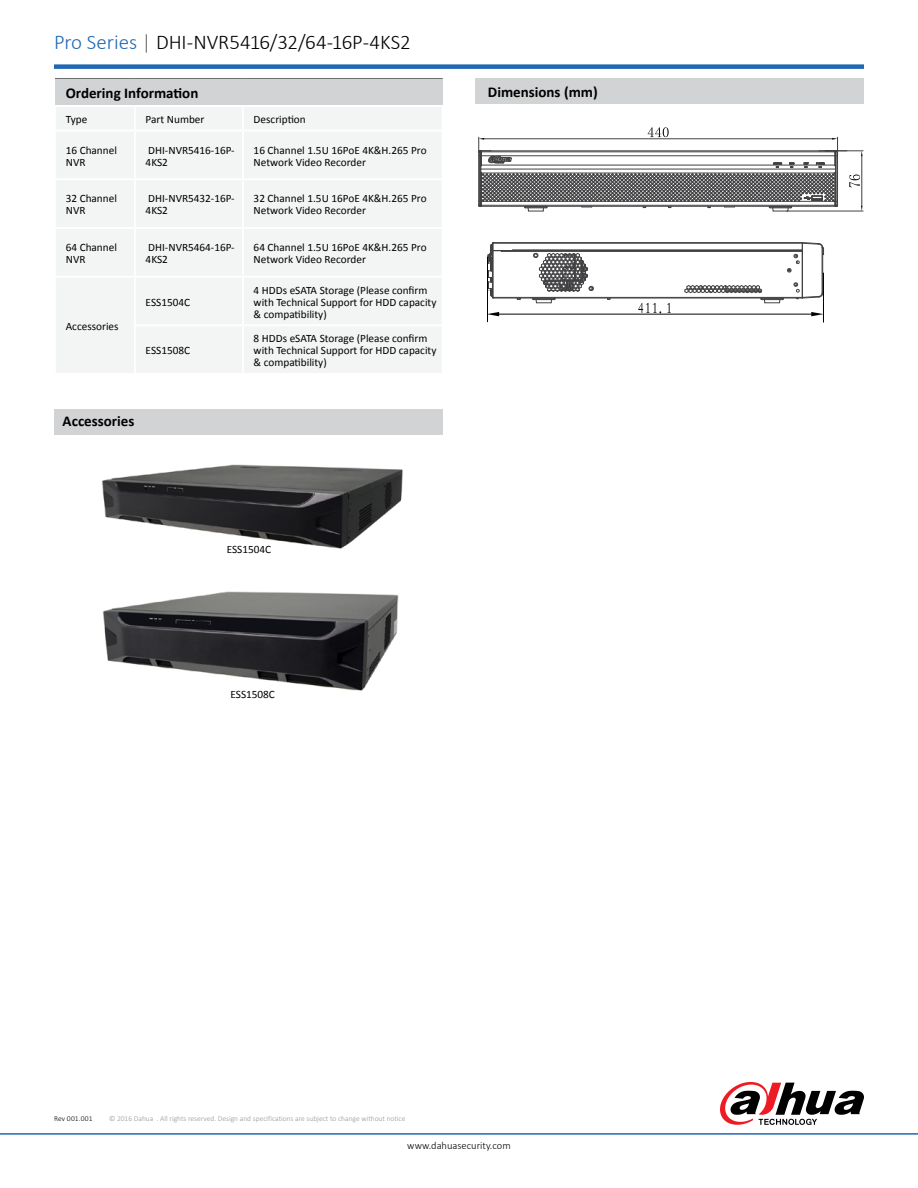
<style>
.page{position:relative;width:918px;height:1188px;background:#fff}
.page>*{position:absolute;margin:0;border:0;box-sizing:border-box;transform-origin:0 0}
.t1{font:300 21px "Calibri";letter-spacing:-.005em;color:#000}
.t2{font:700 15px "Calibri";color:#000}
.t3{font:11.25px/12px "Calibri";color:#000}
.t4{font:300 10.5px "Calibri";color:#000}
.t5{font:300 7.5px "Calibri";color:#939598}
.t6{font:300 7.5px "Calibri";letter-spacing:.015em;color:#000}
.s1{color:#2068b3}
.s2{color:#626466}
</style>
<div class="page">
<hr style="left:0;top:1133px;width:918px;height:2px;background:#2068b3">
<div style="left:54px;top:64px;width:810px;height:5px;background:#2068b3"></div>
<div style="left:55px;top:78px;width:388px;height:28px;background:#d1d3d4"></div>
<div style="left:56px;top:107px;width:385px;height:266px;background:#f3f4f4"></div>
<div style="left:56px;top:180px;width:385px;height:96px;background:#f3f4f4"></div>
<hr style="left:55px;top:78px;width:80px;height:1px;background:#6d6e71">
<hr style="left:135px;top:78px;width:108px;height:1px;background:#6d6e71">
<hr style="left:243px;top:78px;width:200px;height:1px;background:#6d6e71">
<hr style="left:54px;top:105px;width:81px;height:2px;background:#fff">
<hr style="left:54px;top:130px;width:81px;height:2px;background:#fff">
<hr style="left:54px;top:178px;width:81px;height:2px;background:#fff">
<hr style="left:54px;top:227px;width:81px;height:2px;background:#fff">
<hr style="left:135px;top:105px;width:108px;height:2px;background:#fff">
<hr style="left:134px;top:107px;width:2px;height:23px;background:#fff">
<hr style="left:243px;top:105px;width:201px;height:2px;background:#fff">
<hr style="left:242px;top:107px;width:2px;height:23px;background:#fff">
<hr style="left:135px;top:130px;width:108px;height:2px;background:#fff">
<hr style="left:134px;top:132px;width:2px;height:46px;background:#fff">
<hr style="left:135px;top:178px;width:108px;height:2px;background:#fff">
<hr style="left:134px;top:180px;width:2px;height:47px;background:#fff">
<hr style="left:135px;top:227px;width:108px;height:2px;background:#fff">
<hr style="left:134px;top:229px;width:2px;height:47px;background:#fff">
<hr style="left:243px;top:130px;width:201px;height:2px;background:#fff">
<hr style="left:242px;top:132px;width:2px;height:46px;background:#fff">
<hr style="left:243px;top:178px;width:201px;height:2px;background:#fff">
<hr style="left:242px;top:180px;width:2px;height:47px;background:#fff">
<hr style="left:243px;top:227px;width:201px;height:2px;background:#fff">
<hr style="left:242px;top:229px;width:2px;height:47px;background:#fff">
<hr style="left:135px;top:276px;width:108px;height:2px;background:#fff">
<hr style="left:134px;top:278px;width:2px;height:46px;background:#fff">
<hr style="left:243px;top:276px;width:201px;height:2px;background:#fff">
<hr style="left:242px;top:278px;width:2px;height:46px;background:#fff">
<hr style="left:134px;top:324px;width:109px;height:2px;background:#fff">
<hr style="left:134px;top:326px;width:2px;height:47px;background:#fff">
<hr style="left:243px;top:324px;width:201px;height:2px;background:#fff">
<hr style="left:242px;top:326px;width:2px;height:47px;background:#fff">
<hr style="left:54px;top:276px;width:81px;height:2px;background:#fff">
<svg style="left:720px;top:1082px;width:144px;height:43px"></svg>
<img style="left:102px;top:464px;width:301px;height:85px">
<hr style="left:493px;top:298px;width:309px;height:1px;background:#414042">
<hr style="left:493px;top:297px;width:309px;height:1px;background:#414042">
<hr style="left:502px;top:251px;width:300px;height:1px;background:#414042">
<hr style="left:492px;top:250px;width:310px;height:1px;background:#414042">
<hr style="left:493px;top:243px;width:309px;height:1px;background:#414042">
<hr style="left:493px;top:242px;width:309px;height:1px;background:#414042">
<hr style="left:802px;top:243px;width:1px;height:55px;background:#414042">
<hr style="left:822px;top:248px;width:1px;height:45px;background:#414042">
<svg style="left:532px;top:298px;width:24px;height:6px"></svg>
<svg style="left:794px;top:282px;width:29px;height:17px"></svg>
<svg style="left:787px;top:242px;width:37px;height:31px"></svg>
<svg style="left:685px;top:285px;width:99px;height:19px"></svg>
<svg style="left:533px;top:253px;width:61px;height:39px"></svg>
<svg style="left:487px;top:242px;width:16px;height:56px"></svg>
<svg style="left:478px;top:127px;width:385px;height:85px"></svg>
<hr style="left:823px;top:273px;width:1px;height:49px;background:#000">
<hr style="left:487px;top:257px;width:1px;height:65px;background:#000">
<hr style="left:499px;top:314px;width:312px;height:1px;background:#000">
<svg style="left:811px;top:312px;width:12px;height:4px"></svg>
<svg style="left:488px;top:312px;width:11px;height:4px"></svg>
<svg style="left:638px;top:303px;width:23px;height:10px"></svg>
<svg style="left:667px;top:303px;width:4px;height:10px"></svg>
<div style="left:54px;top:409px;width:388px;height:25px;background:#d1d3d4"></div>
<div style="left:476px;top:78px;width:388px;height:26px;background:#d1d3d4"></div>
<img style="left:103px;top:591px;width:296px;height:100px">
<h1 class="t1" style="left:54px;top:29px;width:358px"><span class="s1">Pro Series</span> <span class="s2">|</span> DHI-NVR5416/32/64-16P-4KS2</h1>
<h2 class="t2" style="left:66px;top:84px;width:134px">Ordering Information</h2>
<p class="t3" style="left:66px;top:113px;width:23px">Type</p>
<p class="t3" style="left:146px;top:113px;width:60px">Part Number</p>
<p class="t3" style="left:254px;top:113px;width:54px">Description</p>
<p class="t3" style="left:66px;top:144px;width:53px">16 Channel<br>NVR</p>
<p class="t3" style="left:146px;top:144px;width:91px">DHI-NVR5416-16P-<br>4KS2</p>
<p class="t3" style="left:254px;top:144px;width:174px">16 Channel 1.5U 16PoE 4K&amp;H.265 Pro<br>Network Video Recorder</p>
<p class="t3" style="left:66px;top:193px;width:53px">32 Channel<br>NVR</p>
<p class="t3" style="left:146px;top:193px;width:91px">DHI-NVR5432-16P-<br>4KS2</p>
<p class="t3" style="left:254px;top:193px;width:174px">32 Channel 1.5U 16PoE 4K&amp;H.265 Pro<br>Network Video Recorder</p>
<p class="t3" style="left:66px;top:241px;width:53px">64 Channel<br>NVR</p>
<p class="t3" style="left:146px;top:241px;width:91px">DHI-NVR5464-16P-<br>4KS2</p>
<p class="t3" style="left:254px;top:241px;width:174px">64 Channel 1.5U 16PoE 4K&amp;H.265 Pro<br>Network Video Recorder</p>
<p class="t3" style="left:66px;top:320px;width:54px">Accessories</p>
<p class="t3" style="left:146px;top:296px;width:46px">ESS1504C</p>
<p class="t3" style="left:146px;top:345px;width:46px">ESS1508C</p>
<h2 class="t2" style="left:63px;top:412px;width:73px">Accessories</h2>
<p class="t3" style="left:254px;top:284px;width:184px">4 HDDs eSATA Storage (Please confirm with Technical Support for HDD capacity &amp; compatibility)</p>
<p class="t3" style="left:254px;top:333px;width:184px">8 HDDs eSATA Storage (Please confirm with Technical Support for HDD capacity &amp; compatibility)</p>
<p class="t3" style="left:227px;top:543px;width:46px">ESS1504C</p>
<h2 class="t2" style="left:488px;top:83px;width:111px">Dimensions (mm)</h2>
<p class="t3" style="left:230px;top:688px;width:46px">ESS1508C</p>
<p class="t6" style="left:54px;top:1113px;width:40px">Rev 001.001</p>
<p class="t5" style="left:109px;top:1113px;width:298px">© 2016 Dahua . All rights reserved. Design and specifications are subject to change without notice</p>
<p class="t4" style="left:407px;top:1139px;width:105px">www.dahuasecurity.com</p>
</div>
